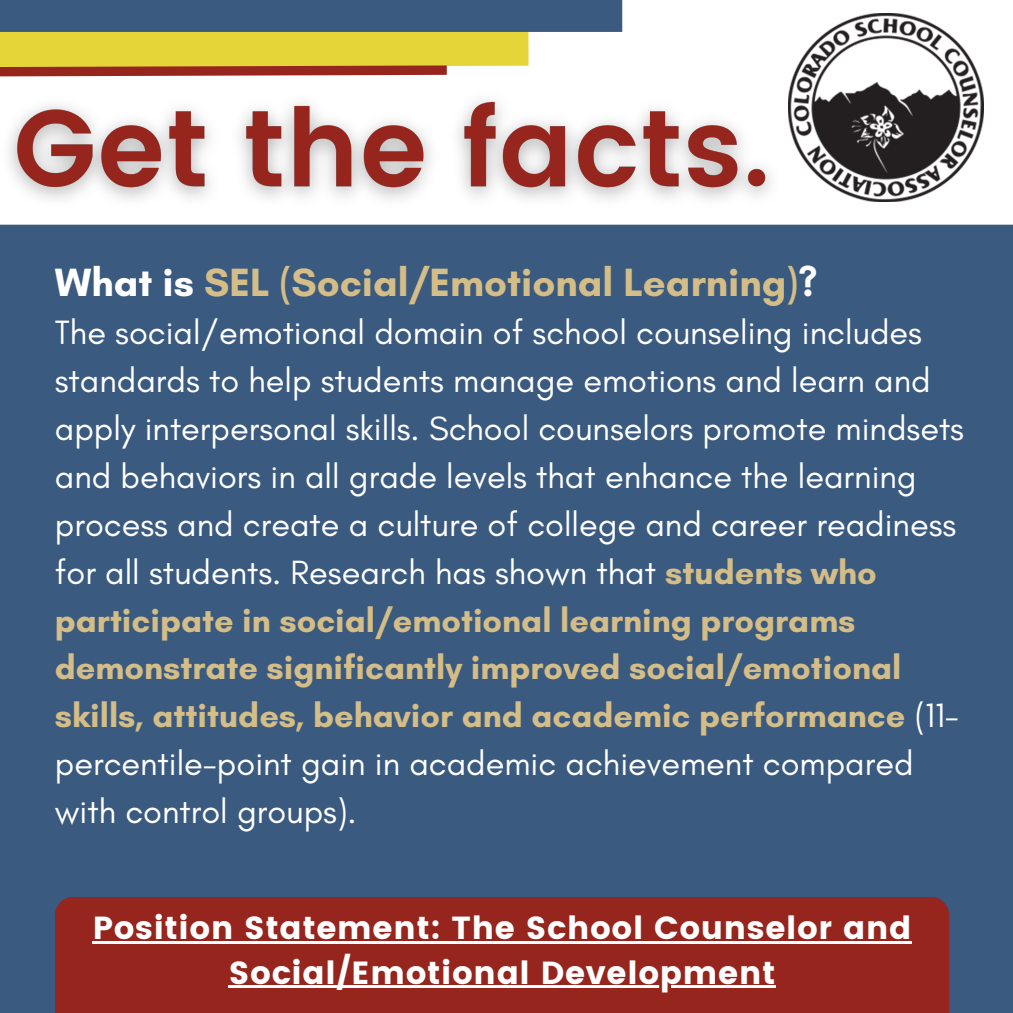
<style>
.page{position:relative;width:1013px;height:1013px;background:#fff}
.page>*{position:absolute;margin:0;border:0;box-sizing:border-box;transform-origin:0 0}
.t1{font:700 40.12px "Glacial Indifference";color:#d4bd87}
.t2{font:34.25px/47.8px "Glacial Indifference";color:#fff}
.t3{font:31.88px "Poppins";letter-spacing:.02em;color:#fff}
.s1{color:#fff}
.s2{font-weight:700;color:#d4bd87}
</style>
<div class="page">
<div style="left:0;top:0;width:1012px;height:1012px;background:#3a5a80"></div>
<div style="left:55px;top:897px;width:894px;height:115px;background:#96251d"></div>
<hr style="left:93px;top:941px;width:819px;height:3px;background:#fff">
<hr style="left:229px;top:985px;width:547px;height:3px;background:#fff">
<div style="left:565px;top:0;width:447px;height:225px;background:#fff"></div>
<img style="left:788px;top:14px;width:195px;height:187px">
<img style="left:0;top:66px;width:792px;height:159px">
<svg style="left:0;top:32px;width:565px;height:54px;background:#ece06d"></svg>
<svg style="left:0;top:61px;width:456px;height:20px;background:#c88f63"></svg>
<div style="left:0;top:0;width:622px;height:32px;background:#3a5a80"></div>
<p class="t1" style="left:55px;top:257px;width:764px"><span class="s1">What is</span> SEL (Social/Emotional Learning)<span class="s1">?</span></p>
<h2 class="t2" style="left:55px;top:308px;width:910px">The social/emotional domain of school counseling includes standards to help students manage emotions and learn and apply interpersonal skills. School counselors promote mindsets and behaviors in all grade levels that enhance the learning process and create a culture of college and career readiness for all students. Research has shown that <span class="s2">students who participate in social/emotional learning programs demonstrate significantly improved social/emotional skills, attitudes, behavior and academic performance</span> (11- percentile-point gain in academic achievement compared with control groups).</h2>
<p class="t3" style="left:93px;top:909px;width:820px">Position Statement: The School Counselor and</p>
<p class="t3" style="left:229px;top:953px;width:548px">Social/Emotional Development</p>
</div>
